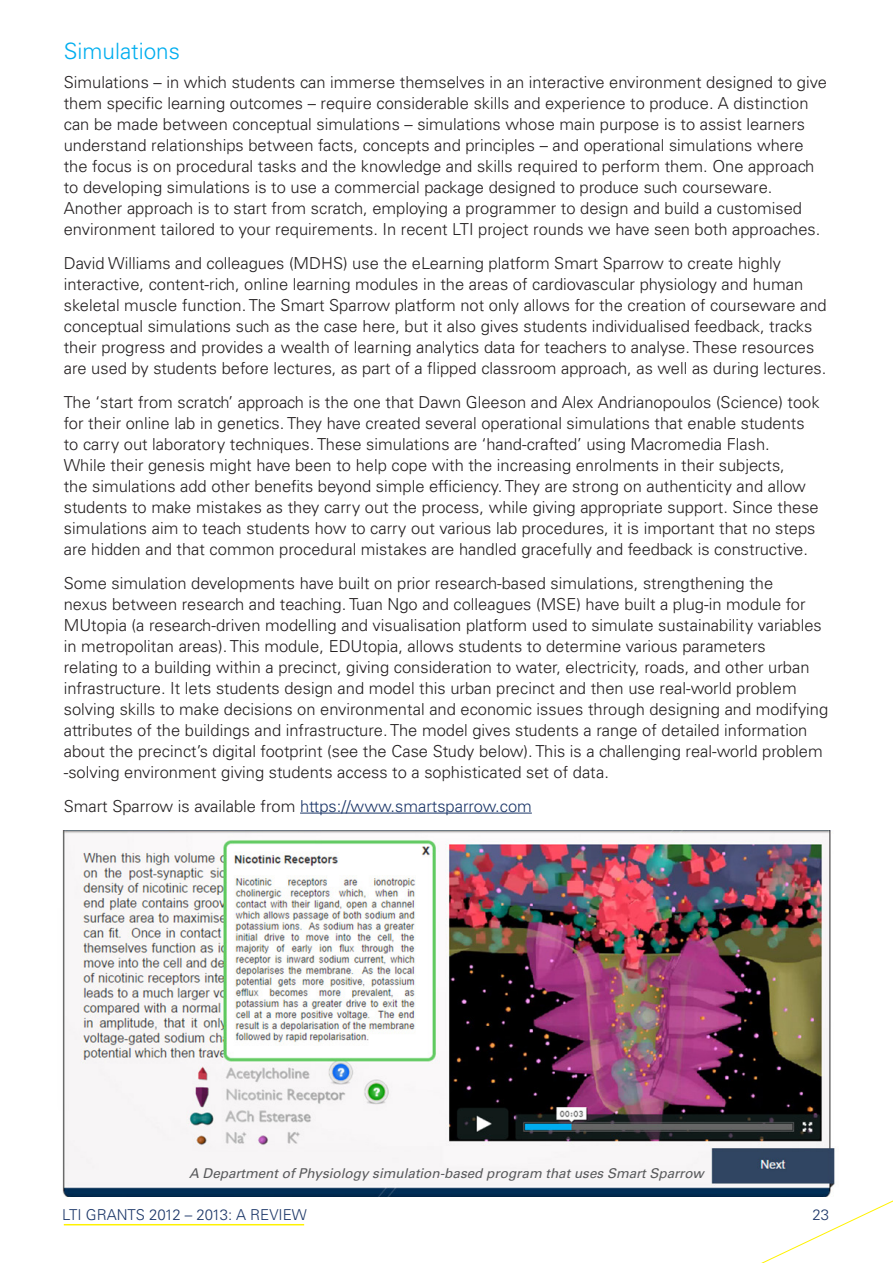
<style>
.page{position:relative;width:893px;height:1263px;background:#fff}
.page>*{position:absolute;margin:0;border:0;box-sizing:border-box;transform-origin:0 0}
.t1{font:300 22.5px "Univers LT Std";color:#00aeef}
.t2{font:300 16.5px/21px "Univers LT Std";color:#231f20}
.t3{font:300 16.5px "Univers LT Std";color:#1b3668}
.t4{font:300 15px "Univers LT Std";color:#1b3668}
.t5{font:italic 13.5px "Univers LT Std";color:#58595b}
.s1{color:#231f20}
</style>
<div class="page">
<svg style="left:761px;top:1200px;width:132px;height:63px"></svg>
<hr style="left:64px;top:1224px;width:240px;height:1px;background:#fff200">
<img style="left:62px;top:830px;width:773px;height:367px">
<hr style="left:300px;top:813px;width:232px;height:1px;background:#1b3668">
<h1 class="t1" style="left:64px;top:37px;width:118px">Simulations</h1>
<p class="t2" style="left:64px;top:72px;width:765px">Simulations – in which students can immerse themselves in an interactive environment designed to give them specific learning outcomes – require considerable skills and experience to produce. A distinction can be made between conceptual simulations – simulations whose main purpose is to assist learners understand relationships between facts, concepts and principles – and operational simulations where the focus is on procedural tasks and the knowledge and skills required to perform them. One approach to developing simulations is to use a commercial package designed to produce such courseware.<br>Another approach is to start from scratch, employing a programmer to design and build a customised environment tailored to your requirements. In recent LTI project rounds we have seen both approaches.</p>
<p class="t2" style="left:64px;top:253px;width:764px">David Williams and colleagues (MDHS) use the eLearning platform Smart Sparrow to create highly interactive, content-rich, online learning modules in the areas of cardiovascular physiology and human skeletal muscle function. The Smart Sparrow platform not only allows for the creation of courseware and conceptual simulations such as the case here, but it also gives students individualised feedback, tracks their progress and provides a wealth of learning analytics data for teachers to analyse. These resources are used by students before lectures, as part of a flipped classroom approach, as well as during lectures.</p>
<p class="t2" style="left:64px;top:392px;width:757px">The ‘start from scratch’ approach is the one that Dawn Gleeson and Alex Andrianopoulos (Science) took for their online lab in genetics. They have created several operational simulations that enable students to carry out laboratory techniques. These simulations are ‘hand-crafted’ using Macromedia Flash.<br>While their genesis might have been to help cope with the increasing enrolments in their subjects,<br>the simulations add other benefits beyond simple efficiency. They are strong on authenticity and allow students to make mistakes as they carry out the process, while giving appropriate support. Since these simulations aim to teach students how to carry out various lab procedures, it is important that no steps are hidden and that common procedural mistakes are handled gracefully and feedback is constructive.</p>
<p class="t2" style="left:64px;top:572px;width:766px">Some simulation developments have built on prior research-based simulations, strengthening the<br>nexus between research and teaching. Tuan Ngo and colleagues (MSE) have built a plug-in module for MUtopia (a research-driven modelling and visualisation platform used to simulate sustainability variables in metropolitan areas). This module, EDUtopia, allows students to determine various parameters<br>relating to a building within a precinct, giving consideration to water, electricity, roads, and other urban infrastructure. It lets students design and model this urban precinct and then use real-world problem solving skills to make decisions on environmental and economic issues through designing and modifying attributes of the buildings and infrastructure. The model gives students a range of detailed information about the precinct’s digital footprint (see the Case Study below). This is a challenging real-world problem -solving environment giving students access to a sophisticated set of data.</p>
<p class="t3" style="left:64px;top:796px;width:470px"><span class="s1">Smart Sparrow is available from</span> https://www.smartsparrow.com</p>
<p class="t5" style="left:189px;top:1165px;width:516px">A Department of Physiology simulation-based program that uses Smart Sparrow</p>
<p class="t4" style="left:62px;top:1206px;width:246px">LTI GRANTS 2012 – 2013: A REVIEW</p>
<p class="t4" style="left:812px;top:1206px;width:18px">23</p>
</div>
